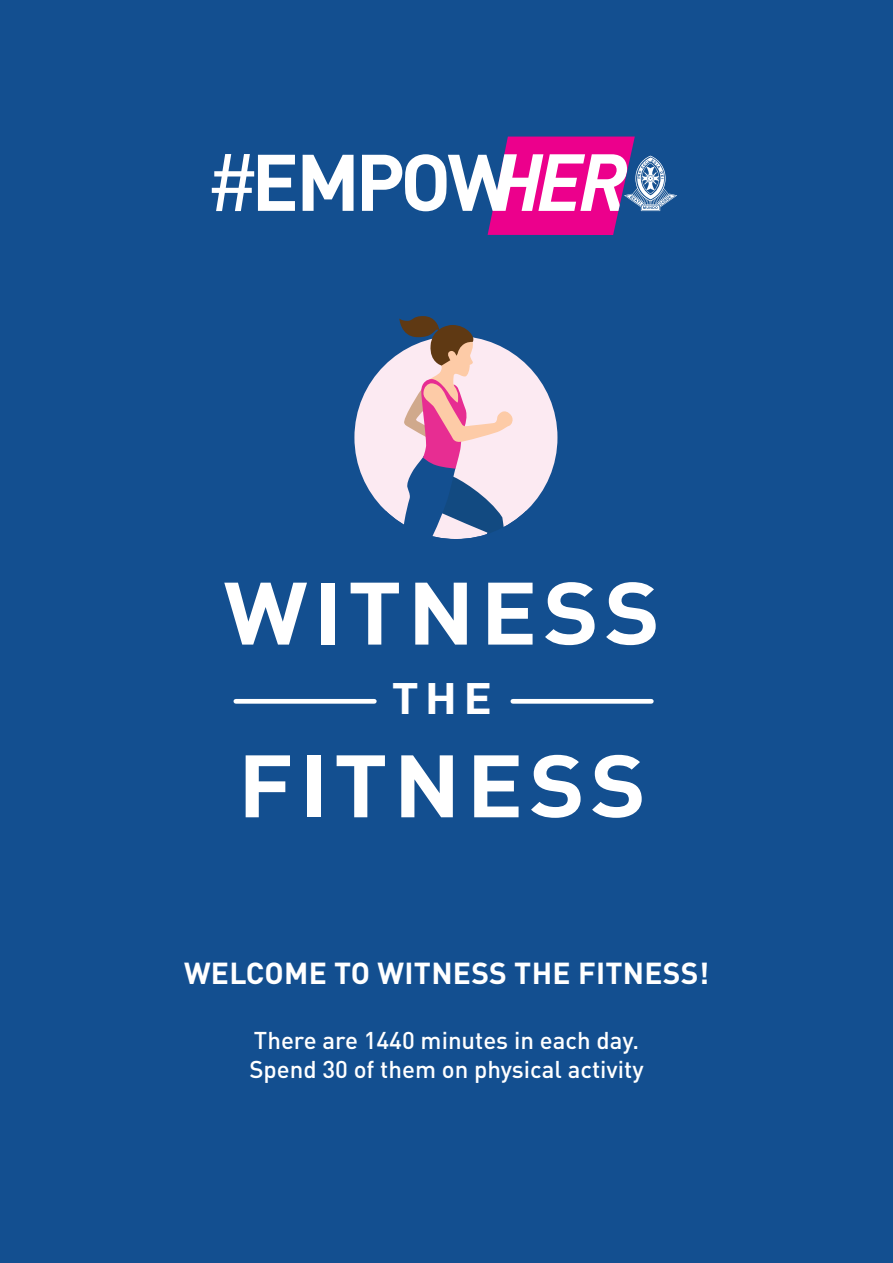
<style>
.page{position:relative;width:893px;height:1263px;background:#134f90}
.page>*{position:absolute;margin:0;border:0;box-sizing:border-box;transform-origin:0 0}
.t1{font:700 87px/172.6px "DINOT";letter-spacing:.06em;color:#fff;scale:1.09 1}
.t2{font:700 43.5px "DINOT";color:#fff;scale:1.09 1}
.t3{font:700 30px "DINOT";letter-spacing:.01em;color:#fff}
.t4{font:500 24px/28.8px "DINOT";color:#fff}
</style>
<div class="page">
<svg style="left:212px;top:137px;width:465px;height:98px"></svg>
<div style="left:354px;top:336px;width:203px;height:203px;background:#fceaf2;border-radius:50%"></div>
<svg style="left:372px;top:316px;width:159px;height:223px"></svg>
<div style="left:236px;top:699px;width:138px;height:5px;background:#fff"></div>
<div style="left:513px;top:699px;width:138px;height:5px;background:#fff"></div>
<h1 class="t1" style="left:224px;top:524px;width:402px">WITNESS<br>FITNESS</h1>
<h2 class="t2" style="left:392px;top:669px;width:94px">THE</h2>
<p class="t3" style="left:184px;top:954px;width:527px">WELCOME TO WITNESS THE FITNESS!</p>
<p class="t4" style="left:249px;top:1025px;width:396px">There are 1440 minutes in each day.<br>Spend 30 of them on physical activity</p>
</div>
